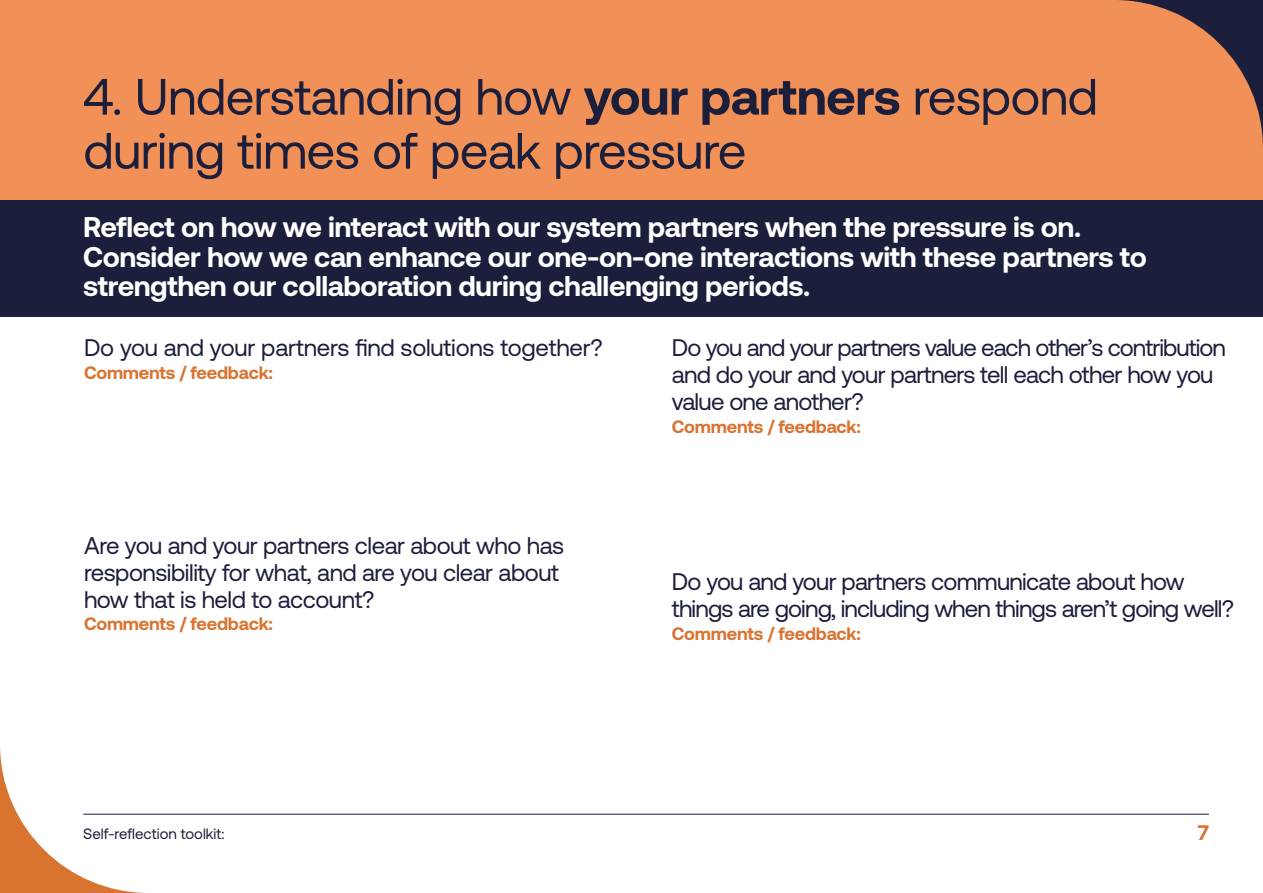
<style>
.page{position:relative;width:1263px;height:893px;background:#fff}
.page>*{position:absolute;margin:0;border:0;box-sizing:border-box;transform-origin:0 0}
.t1{font:51px/54px "Aeonik Pro";letter-spacing:-.01em;color:#1c1f3b}
.t2{font:700 28.5px/29.2px "Aeonik Pro";letter-spacing:-.015em;color:#fff}
.t3{font:24px/27px "Aeonik Pro";letter-spacing:-.03em;color:#1c1f3b}
.t4{font:24px "Aeonik Pro";letter-spacing:-.01em;color:#1c1f3b}
.t5{font:700 21px "Aeonik Pro";color:#d97330}
.t6{font:700 18px "Aeonik Pro";letter-spacing:-.01em;color:#d97330}
.t7{font:15px "Aeonik Pro";color:#1c1f3b}
.s1{font-weight:700}
</style>
<div class="page">
<div style="left:0;top:0;width:1263px;height:201px;background:#f29157"></div>
<svg style="left:0;top:748px;width:1209px;height:145px"></svg>
<hr style="left:83px;top:814px;width:1126px;height:1px;background:#1c1f3b">
<div style="left:0;top:201px;width:1263px;height:116px;background:#1c1f3b"></div>
<p class="t1" style="left:83px;top:70px;width:1016px">4. Understanding how <span class="s1">your partners</span> respond during times of peak pressure</p>
<p class="t2" style="left:83px;top:213px;width:1065px">Reflect on how we interact with our system partners when the pressure is on.<br>Consider how we can enhance our one-on-one interactions with these partners to strengthen our collaboration during challenging periods.</p>
<p class="t4" style="left:84px;top:335px;width:520px">Do you and your partners find solutions together?</p>
<p class="t6" style="left:84px;top:362px;width:190px">Comments / feedback:</p>
<p class="t3" style="left:672px;top:334px;width:555px">Do you and your partners value each other’s contribution and do your and your partners tell each other how you value one another?</p>
<p class="t6" style="left:672px;top:416px;width:190px">Comments / feedback:</p>
<p class="t3" style="left:84px;top:532px;width:482px">Are you and your partners clear about who has responsibility for what, and are you clear about</p>
<p class="t3" style="left:84px;top:586px;width:292px">how that is held to account?</p>
<p class="t6" style="left:84px;top:614px;width:190px">Comments / feedback:</p>
<p class="t3" style="left:672px;top:568px;width:514px">Do you and your partners communicate about how</p>
<p class="t3" style="left:672px;top:595px;width:564px">things are going, including when things aren’t going well?</p>
<p class="t6" style="left:672px;top:623px;width:190px">Comments / feedback:</p>
<p class="t7" style="left:83px;top:826px;width:143px">Self-reflection toolkit:</p>
<p class="t5" style="left:1198px;top:821px;width:13px">7</p>
</div>
